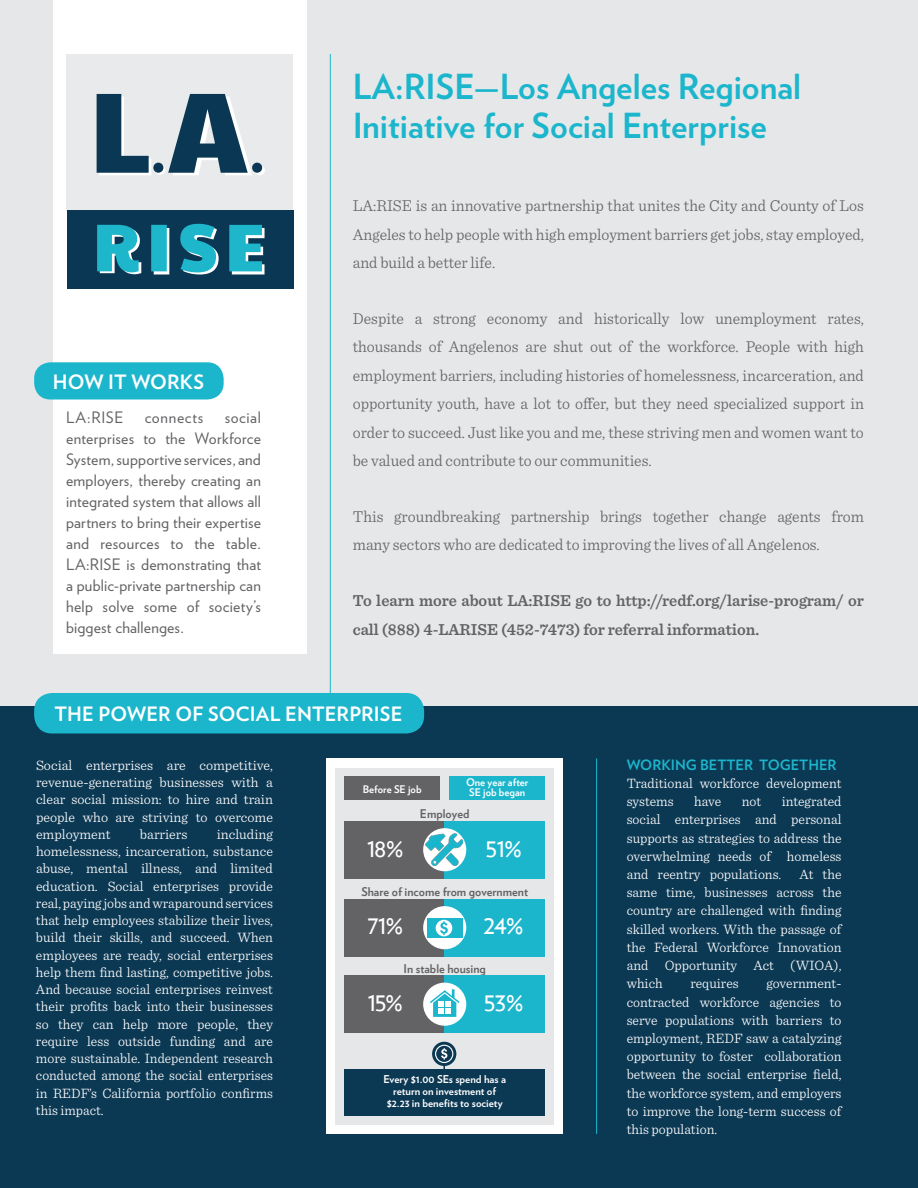
<style>
.page{position:relative;width:918px;height:1188px;background:#e6e7e9}
.page>*{position:absolute;margin:0;border:0;box-sizing:border-box;transform-origin:0 0}
.t1{font:700 34.5px/39.2px "Verlag";color:#1cb6cc}
.t2{font:27px "Verlag";letter-spacing:-.05em;color:#fff}
.t3{font:700 19.8px "Verlag";letter-spacing:.005em;color:#fff}
.t4{font:300 16.5px/28.5px "Sentinel";color:#636366;text-align:justify}
.t5{font:600 16.5px/28.5px "Sentinel";color:#636366}
.t6{font:15.75px/21px "Verlag";letter-spacing:.015em;color:#636366;text-align:justify}
.t7{font:15.75px "Verlag";letter-spacing:.04em;color:#636366}
.t8{font:300 14.25px/17.2px "Sentinel";color:#fff;text-align:justify}
.t9{font:700 14.25px "Verlag";color:#1cb6cc}
.t10{font:700 12px "Verlag";color:#636366}
.t11{font:700 10.8px/11.9px "Verlag";color:#fff;text-align:center}
.t12{font:700 10.5px/9.6px "Verlag";color:#fff}
</style>
<div class="page">
<div style="left:0;top:706px;width:918px;height:482px;background:#0b3853"></div>
<div style="left:53px;top:0;width:254px;height:653px;background:#fff"></div>
<div style="left:66px;top:54px;width:227px;height:156px;background:#e8eaeb"></div>
<div style="left:67px;top:210px;width:226px;height:79px;background:#0a3854"></div>
<svg style="left:155px;top:165px;width:10px;height:10px"></svg>
<svg style="left:255px;top:165px;width:10px;height:10px"></svg>
<svg style="left:168px;top:94px;width:84px;height:81px"></svg>
<div style="left:153px;top:163px;width:10px;height:10px;background:#0a3854;border-radius:50%"></div>
<div style="left:252px;top:163px;width:10px;height:10px;background:#0a3854;border-radius:50%"></div>
<svg style="left:97px;top:94px;width:54px;height:81px"></svg>
<svg style="left:154px;top:228px;width:15px;height:46px"></svg>
<svg style="left:97px;top:225px;width:44px;height:49px;background:#34a7bb"></svg>
<div style="left:151px;top:225px;width:16px;height:46px;background:#1eb6cb"></div>
<svg style="left:180px;top:224px;width:39px;height:51px"></svg>
<svg style="left:229px;top:225px;width:36px;height:49px;background:#3daec0"></svg>
<div style="left:326px;top:758px;width:237px;height:376px;background:#fff"></div>
<div style="left:335px;top:768px;width:219px;height:357px;background:#e6e7e9"></div>
<div style="left:344px;top:777px;width:96px;height:23px;background:#636366"></div>
<div style="left:344px;top:821px;width:101px;height:57px;background:#636366"></div>
<div style="left:445px;top:821px;width:100px;height:57px;background:#1cb6cc"></div>
<div style="left:449px;top:777px;width:96px;height:23px;background:#1cb6cc"></div>
<div style="left:423px;top:828px;width:43px;height:43px;background:#fff;border-radius:50%"></div>
<img style="left:425px;top:831px;width:38px;height:37px">
<div style="left:344px;top:899px;width:101px;height:57px;background:#636366"></div>
<div style="left:445px;top:899px;width:100px;height:57px;background:#1cb6cc"></div>
<div style="left:423px;top:906px;width:43px;height:43px;background:#fff;border-radius:50%"></div>
<div style="left:344px;top:976px;width:101px;height:57px;background:#636366"></div>
<div style="left:445px;top:976px;width:100px;height:57px;background:#1cb6cc"></div>
<div style="left:423px;top:983px;width:43px;height:43px;background:#fff;border-radius:50%"></div>
<div style="left:344px;top:1069px;width:201px;height:47px;background:#0b3853"></div>
<svg style="left:432px;top:1042px;width:24px;height:24px"></svg>
<svg style="left:435px;top:1045px;width:18px;height:24px"></svg>
<div style="left:427px;top:918px;width:35px;height:20px;background:#1cb6cc"></div>
<svg style="left:436px;top:920px;width:16px;height:16px"></svg>
<svg style="left:428px;top:989px;width:33px;height:28px"></svg>
<hr style="left:330px;top:54px;width:1px;height:646px;background:#1cb6cc">
<hr style="left:596px;top:758px;width:1px;height:376px;background:#1cb6cc">
<div style="left:34px;top:693px;width:390px;height:40px;background:#1cb6cc;border-radius:18px"></div>
<div style="left:34px;top:362px;width:190px;height:38px;background:#1cb6cc;border-radius:16px"></div>
<h1 class="t1" style="left:353px;top:65px;width:450px">LA:RISE—Los Angeles Regional<br>Initiative for Social Enterprise</h1>
<h3 class="t3" style="left:53px;top:366px;width:153px">HOW IT WORKS</h3>
<p class="t6" style="left:66px;top:406px;width:59px">LA:RISE</p>
<p class="t7" style="left:145px;top:406px;width:60px">connects</p>
<p class="t6" style="left:66px;top:406px;width:197px;text-indent:159px">social enterprises to the Workforce System, supportive services, and employers, thereby creating an integrated system that allows all partners to bring their expertise and resources to the table.<br>LA:RISE is demonstrating that a public-private partnership can help solve some of society’s biggest challenges.</p>
<p class="t4" style="left:353px;top:191px;width:513px">LA:RISE is an innovative partnership that unites the City and County of Los Angeles to help people with high employment barriers get jobs, stay employed, and build a better life.</p>
<p class="t4" style="left:353px;top:303px;width:513px">Despite a strong economy and historically low unemployment rates, thousands of Angelenos are shut out of the workforce. People with high employment barriers, including histories of homelessness, incarceration, and opportunity youth, have a lot to offer, but they need specialized support in order to succeed. Just like you and me, these striving men and women want to be valued and contribute to our communities.</p>
<p class="t4" style="left:353px;top:501px;width:513px">This groundbreaking partnership brings together change agents from many sectors who are dedicated to improving the lives of all Angelenos.</p>
<p class="t5" style="left:353px;top:585px;width:513px">To learn more about LA:RISE go to http://redf.org/larise-program/ or call (888) 4-LARISE (452-7473) for referral information.</p>
<h3 class="t3" style="left:54px;top:698px;width:350px">THE POWER OF SOCIAL ENTERPRISE</h3>
<p class="t8" style="left:36px;top:755px;width:239px">Social enterprises are competitive, revenue-generating businesses with a clear social mission: to hire and train people who are striving to overcome employment</p>
<p class="t8" style="left:36px;top:824px;width:239px;text-indent:181px">including homelessness, incarceration, substance abuse, mental illness, and limited education. Social enterprises provide real, paying jobs and wraparound services that help employees stabilize their lives, build their skills, and succeed. When employees are ready, social enterprises help them find lasting, competitive jobs.<br>And because social enterprises reinvest their profits back into their businesses so they can help more people, they require less outside funding and are more sustainable. Independent research conducted among the social enterprises in REDF’s California portfolio confirms this impact.</p>
<p class="t8" style="left:140px;top:824px;width:49px">barriers</p>
<p class="t12" style="left:466px;top:777px;width:64px">One year after<br>SE job began</p>
<p class="t12" style="left:363px;top:783px;width:60px">Before SE job</p>
<p class="t10" style="left:420px;top:805px;width:51px">Employed</p>
<h2 class="t2" style="left:367px;top:827px;width:38px">18%</h2>
<h2 class="t2" style="left:485px;top:827px;width:38px">51%</h2>
<p class="t10" style="left:361px;top:883px;width:168px">Share of income from government</p>
<h2 class="t2" style="left:367px;top:905px;width:37px">71%</h2>
<h2 class="t2" style="left:484px;top:905px;width:42px">24%</h2>
<p class="t10" style="left:404px;top:959px;width:84px">In stable housing</p>
<h2 class="t2" style="left:368px;top:981px;width:37px">15%</h2>
<h2 class="t2" style="left:484px;top:981px;width:42px">53%</h2>
<p class="t11" style="left:383px;top:1073px;width:124px">Every $1.00 SEs spend has a return on investment of $2.23 in benefits to society</p>
<p class="t9" style="left:627px;top:753px;width:211px">WORKING BETTER TOGETHER</p>
<p class="t8" style="left:627px;top:773px;width:216px;line-height:18.1px">Traditional workforce development systems</p>
<p class="t8" style="left:627px;top:791px;width:216px;line-height:18.1px;text-indent:155px">integrated social enterprises and personal supports as strategies to address the overwhelming needs of homeless and reentry populations.</p>
<p class="t8" style="left:694px;top:792px;width:29px">have</p>
<p class="t8" style="left:742px;top:792px;width:21px">not</p>
<p class="t8" style="left:627px;top:864px;width:216px;line-height:18.1px;text-indent:173px">At the same time, businesses across the country are challenged with finding skilled workers. With the passage of the Federal Workforce Innovation and Opportunity Act (WIOA), which</p>
<p class="t8" style="left:690px;top:974px;width:50px">requires</p>
<p class="t8" style="left:627px;top:974px;width:216px;line-height:18.1px;text-indent:140px">government&shy;contracted workforce agencies to serve populations with barriers to employment, REDF saw a catalyzing opportunity to foster collaboration between the social enterprise field, the workforce system, and employers to improve the long-term success of this population.</p>
</div>
